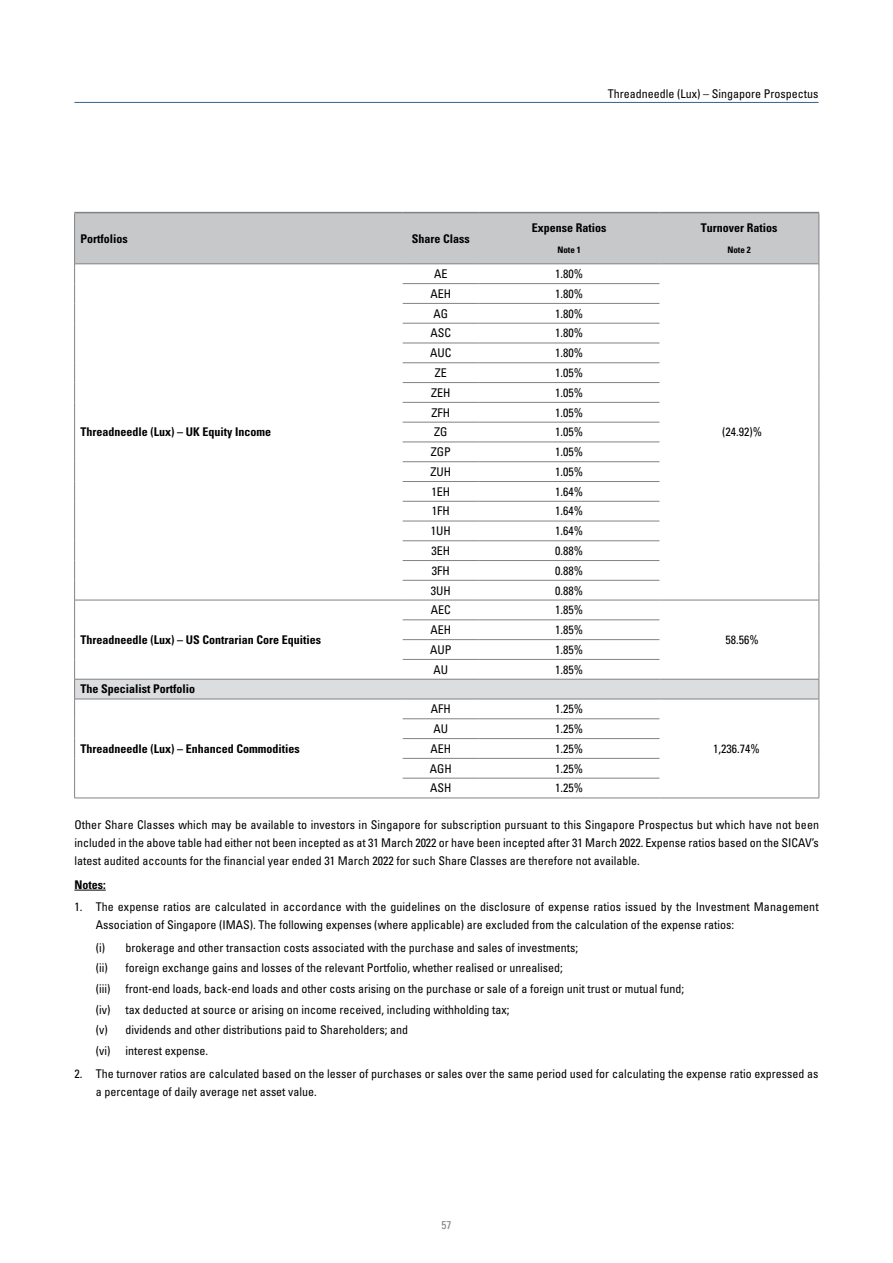
<style>
.page{position:relative;width:893px;height:1263px;background:#fff}
.page>*{position:absolute;margin:0;border:0;box-sizing:border-box;transform-origin:0 0}
.t1{font:condensed 12px/20.7px "Univers LT Std";color:#000}
.t2{font:700 condensed 12px "Univers LT Std";color:#000}
.t3{font:condensed 12px "Univers LT";color:#000}
.t4{font:condensed 11.25px "Univers LT Std";color:#808285}
.t5{font:700 condensed 9px "Univers LT Std";color:#000}
</style>
<div class="page">
<hr style="left:74px;top:102px;width:745px;height:1px;background:#326490">
<hr style="left:74px;top:890px;width:32px;height:1px;background:#000">
<hr style="left:74px;top:798px;width:329px;height:1px;background:#808285">
<hr style="left:659px;top:798px;width:160px;height:1px;background:#808285">
<svg style="left:74px;top:213px;width:746px;height:585px"></svg>
<hr style="left:403px;top:798px;width:76px;height:1px;background:#808285">
<hr style="left:479px;top:798px;width:180px;height:1px;background:#808285">
<hr style="left:74px;top:212px;width:329px;height:1px;background:#808285">
<hr style="left:403px;top:212px;width:76px;height:1px;background:#808285">
<hr style="left:479px;top:212px;width:180px;height:1px;background:#808285">
<hr style="left:659px;top:212px;width:160px;height:1px;background:#808285">
<p class="t2" style="left:81px;top:231px;width:49px">Portfolios</p>
<p class="t2" style="left:412px;top:231px;width:59px">Share Class</p>
<p class="t1" style="left:608px;top:83px;width:212px">Threadneedle (Lux) – Singapore Prospectus</p>
<p class="t2" style="left:532px;top:221px;width:76px">Expense Ratios</p>
<p class="t5" style="left:557px;top:244px;width:25px">Note 1</p>
<p class="t2" style="left:701px;top:221px;width:78px">Turnover Ratios</p>
<p class="t5" style="left:727px;top:244px;width:25px">Note 2</p>
<p class="t2" style="left:81px;top:425px;width:192px">Threadneedle (Lux) – UK Equity Income</p>
<p class="t2" style="left:81px;top:632px;width:242px">Threadneedle (Lux) – US Contrarian Core Equities</p>
<p class="t2" style="left:81px;top:682px;width:116px">The Specialist Portfolio</p>
<p class="t1" style="left:434px;top:263px;width:15px">AE</p>
<p class="t1" style="left:555px;top:263px;width:29px">1.80%</p>
<p class="t1" style="left:430px;top:283px;width:22px">AEH</p>
<p class="t1" style="left:555px;top:283px;width:29px">1.80%</p>
<p class="t1" style="left:433px;top:303px;width:16px">AG</p>
<p class="t1" style="left:555px;top:303px;width:29px">1.80%</p>
<p class="t1" style="left:430px;top:323px;width:22px">ASC</p>
<p class="t1" style="left:555px;top:323px;width:29px">1.80%</p>
<p class="t1" style="left:430px;top:342px;width:23px">AUC</p>
<p class="t1" style="left:555px;top:342px;width:29px">1.80%</p>
<p class="t1" style="left:435px;top:362px;width:13px">ZE</p>
<p class="t1" style="left:555px;top:362px;width:29px">1.05%</p>
<p class="t1" style="left:431px;top:382px;width:21px">ZEH</p>
<p class="t1" style="left:555px;top:382px;width:29px">1.05%</p>
<p class="t1" style="left:431px;top:402px;width:20px">ZFH</p>
<p class="t1" style="left:555px;top:402px;width:29px">1.05%</p>
<p class="t1" style="left:434px;top:422px;width:15px">ZG</p>
<p class="t1" style="left:555px;top:422px;width:29px">1.05%</p>
<p class="t1" style="left:431px;top:441px;width:22px">ZGP</p>
<p class="t1" style="left:555px;top:441px;width:29px">1.05%</p>
<p class="t1" style="left:430px;top:461px;width:22px">ZUH</p>
<p class="t1" style="left:555px;top:461px;width:29px">1.05%</p>
<p class="t3" style="left:431px;top:484px;width:20px">1EH</p>
<p class="t3" style="left:555px;top:484px;width:29px">1.64%</p>
<p class="t3" style="left:432px;top:504px;width:19px">1FH</p>
<p class="t3" style="left:555px;top:504px;width:29px">1.64%</p>
<p class="t3" style="left:431px;top:523px;width:21px">1UH</p>
<p class="t3" style="left:555px;top:523px;width:29px">1.64%</p>
<p class="t3" style="left:431px;top:543px;width:20px">3EH</p>
<p class="t3" style="left:555px;top:543px;width:29px">0.88%</p>
<p class="t3" style="left:432px;top:563px;width:19px">3FH</p>
<p class="t3" style="left:555px;top:563px;width:29px">0.88%</p>
<p class="t3" style="left:431px;top:583px;width:21px">3UH</p>
<p class="t3" style="left:555px;top:583px;width:29px">0.88%</p>
<p class="t1" style="left:431px;top:599px;width:22px">AEC</p>
<p class="t1" style="left:555px;top:599px;width:29px">1.85%</p>
<p class="t1" style="left:430px;top:619px;width:22px">AEH</p>
<p class="t1" style="left:555px;top:619px;width:29px">1.85%</p>
<p class="t1" style="left:430px;top:639px;width:23px">AUP</p>
<p class="t1" style="left:555px;top:639px;width:29px">1.85%</p>
<p class="t1" style="left:433px;top:659px;width:16px">AU</p>
<p class="t1" style="left:555px;top:659px;width:29px">1.85%</p>
<p class="t1" style="left:431px;top:698px;width:21px">AFH</p>
<p class="t1" style="left:555px;top:698px;width:29px">1.25%</p>
<p class="t1" style="left:722px;top:421px;width:41px">(24.92)%</p>
<p class="t1" style="left:725px;top:629px;width:35px">58.56%</p>
<p class="t1" style="left:433px;top:718px;width:16px">AU</p>
<p class="t1" style="left:555px;top:718px;width:29px">1.25%</p>
<p class="t1" style="left:430px;top:738px;width:22px">AEH</p>
<p class="t1" style="left:555px;top:738px;width:29px">1.25%</p>
<p class="t1" style="left:430px;top:758px;width:23px">AGH</p>
<p class="t1" style="left:555px;top:758px;width:29px">1.25%</p>
<p class="t1" style="left:430px;top:778px;width:23px">ASH</p>
<p class="t1" style="left:555px;top:778px;width:29px">1.25%</p>
<p class="t1" style="left:74px;top:815px;width:746px;line-height:18px;text-align:justify">Other Share Classes which may be available to investors in Singapore for subscription pursuant to this Singapore Prospectus but which have not been included in the above table had either not been incepted as at 31 March 2022 or have been incepted after 31 March 2022. Expense ratios based on the SICAV’s latest audited accounts for the financial year ended 31 March 2022 for such Share Classes are therefore not available.</p>
<p class="t2" style="left:74px;top:877px;width:33px">Notes:</p>
<p class="t1" style="left:96px;top:898px;width:724px;line-height:18px;text-indent:-21px">1. The expense ratios are calculated in accordance with the guidelines on the disclosure of expense ratios issued by the Investment Management<br>Association of Singapore (IMAS). The following expenses (where applicable) are excluded from the calculation of the expense ratios:</p>
<p class="t1" style="left:96px;top:937px;width:484px">(i) brokerage and other transaction costs associated with the purchase and sales of investments; (ii) foreign exchange gains and losses of the relevant Portfolio, whether realised or unrealised; (iii)</p>
<p class="t1" style="left:713px;top:738px;width:48px">1,236.74%</p>
<p class="t2" style="left:81px;top:741px;width:221px">Threadneedle (Lux) – Enhanced Commodities</p>
<p class="t1" style="left:96px;top:978px;width:590px;text-indent:30px">front-end loads, back-end loads and other costs arising on the purchase or sale of a foreign unit trust or mutual fund; (iv) tax deducted at source or arising on income received, including withholding tax;<br>(v) dividends and other distributions paid to Shareholders; and<br>(vi) interest expense.</p>
<p class="t1" style="left:96px;top:1064px;width:724px;line-height:18px;text-indent:-21px">2. The turnover ratios are calculated based on the lesser of purchases or sales over the same period used for calculating the expense ratio expressed as a percentage of daily average net asset value.</p>
<p class="t4" style="left:441px;top:1217px;width:11px">57</p>
</div>
